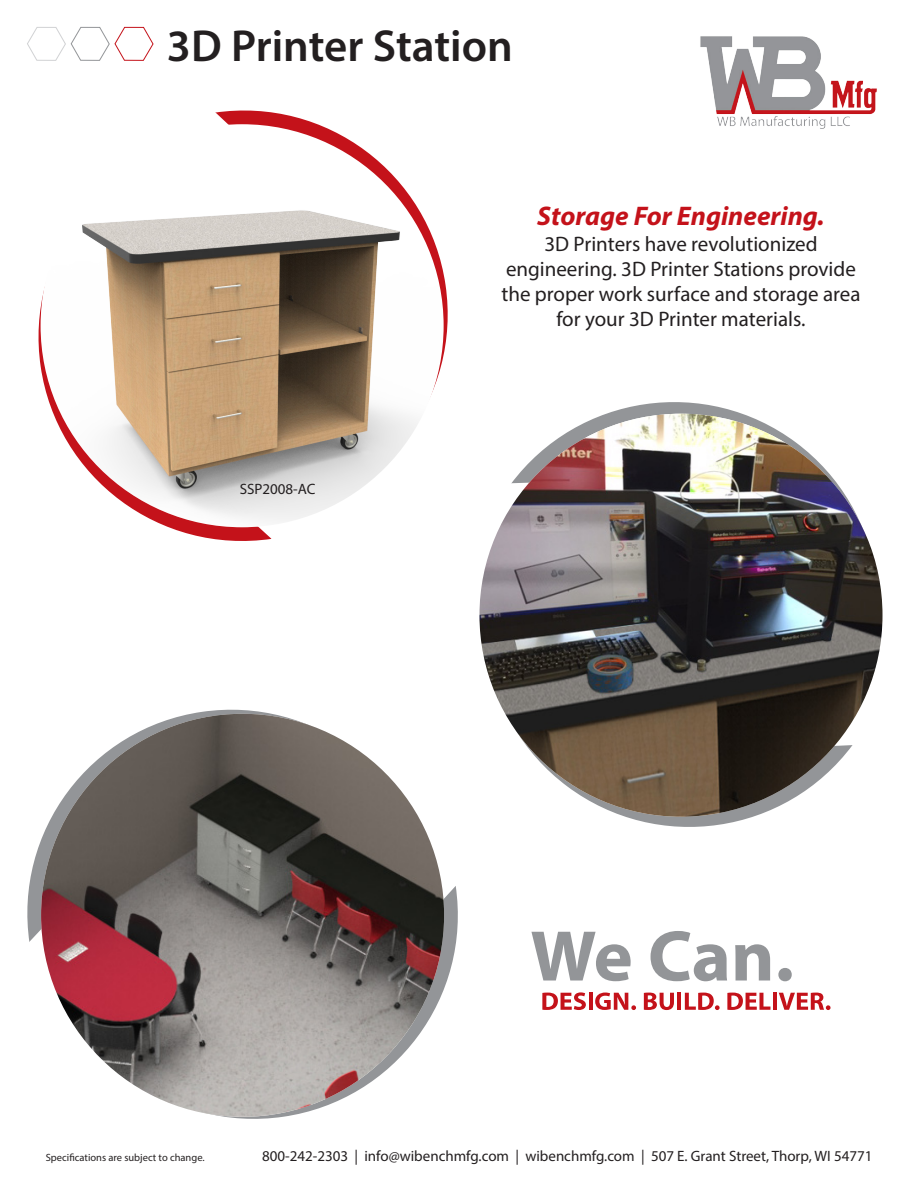
<style>
.page{position:relative;width:918px;height:1188px;background:#fff}
.page>*{position:absolute;margin:0;border:0;box-sizing:border-box;transform-origin:0 0}
.t1{font:600 45px "Myriad Pro";color:#231f20}
.t2{font:italic 700 27px "Myriad Pro";color:#c4121a}
.t3{font:21px/25.2px "Myriad Pro";color:#231f20;text-align:center}
.t4{font:15px "Myriad Pro";color:#231f20}
.t5{font:10.5px "Myriad Pro";color:#231f20}
</style>
<div class="page">
<img style="left:700px;top:36px;width:177px;height:93px">
<svg style="left:27px;top:27px;width:127px;height:34px"></svg>
<svg style="left:38px;top:287px;width:215px;height:254px"></svg>
<svg style="left:253px;top:526px;width:19px;height:15px"></svg>
<svg style="left:236px;top:110px;width:212px;height:278px"></svg>
<svg style="left:215px;top:110px;width:21px;height:14px"></svg>
<img style="left:41px;top:124px;width:403px;height:403px;border-radius:202px">
<svg style="left:487px;top:510px;width:365px;height:317px"></svg>
<svg style="left:835px;top:730px;width:18px;height:16px"></svg>
<svg style="left:511px;top:402px;width:367px;height:326px"></svg>
<svg style="left:511px;top:482px;width:18px;height:17px"></svg>
<img style="left:479px;top:414px;width:404px;height:403px;border-radius:202px">
<svg style="left:52px;top:904px;width:406px;height:215px"></svg>
<svg style="left:441px;top:882px;width:17px;height:22px"></svg>
<svg style="left:27px;top:709px;width:406px;height:213px"></svg>
<svg style="left:27px;top:922px;width:16px;height:21px"></svg>
<img style="left:41px;top:714px;width:403px;height:403px;border-radius:202px">
<svg style="left:542px;top:992px;width:44px;height:18px"></svg>
<hr style="left:589px;top:993px;width:4px;height:17px;background:#c4121a">
<svg style="left:595px;top:993px;width:41px;height:17px"></svg>
<svg style="left:644px;top:993px;width:30px;height:17px"></svg>
<hr style="left:677px;top:993px;width:4px;height:17px;background:#c4121a">
<svg style="left:685px;top:993px;width:35px;height:17px"></svg>
<svg style="left:727px;top:993px;width:43px;height:17px"></svg>
<hr style="left:773px;top:993px;width:4px;height:17px;background:#c4121a">
<svg style="left:779px;top:993px;width:52px;height:17px"></svg>
<svg style="left:531px;top:932px;width:100px;height:49px"></svg>
<svg style="left:651px;top:931px;width:76px;height:50px"></svg>
<svg style="left:735px;top:944px;width:35px;height:37px"></svg>
<div style="left:778px;top:968px;width:14px;height:13px;background:#939598;border-radius:50%"></div>
<p class="t1" style="left:167px;top:17px;width:347px">3D Printer Station</p>
<p class="t4" style="left:240px;top:480px;width:77px">SSP2008-AC</p>
<p class="t2" style="left:537px;top:199px;width:289px">Storage For Engineering.</p>
<p class="t3" style="left:501px;top:231px;width:361px">3D Printers have revolutionized engineering. 3D Printer Stations provide the proper work surface and storage area for your 3D Printer materials.</p>
<p class="t5" style="left:46px;top:1151px;width:160px">Specifications are subject to change.</p>
<p class="t4" style="left:262px;top:1147px;width:612px">800-242-2303 | info@wibenchmfg.com | wibenchmfg.com | 507 E. Grant Street, Thorp, WI 54771</p>
</div>
